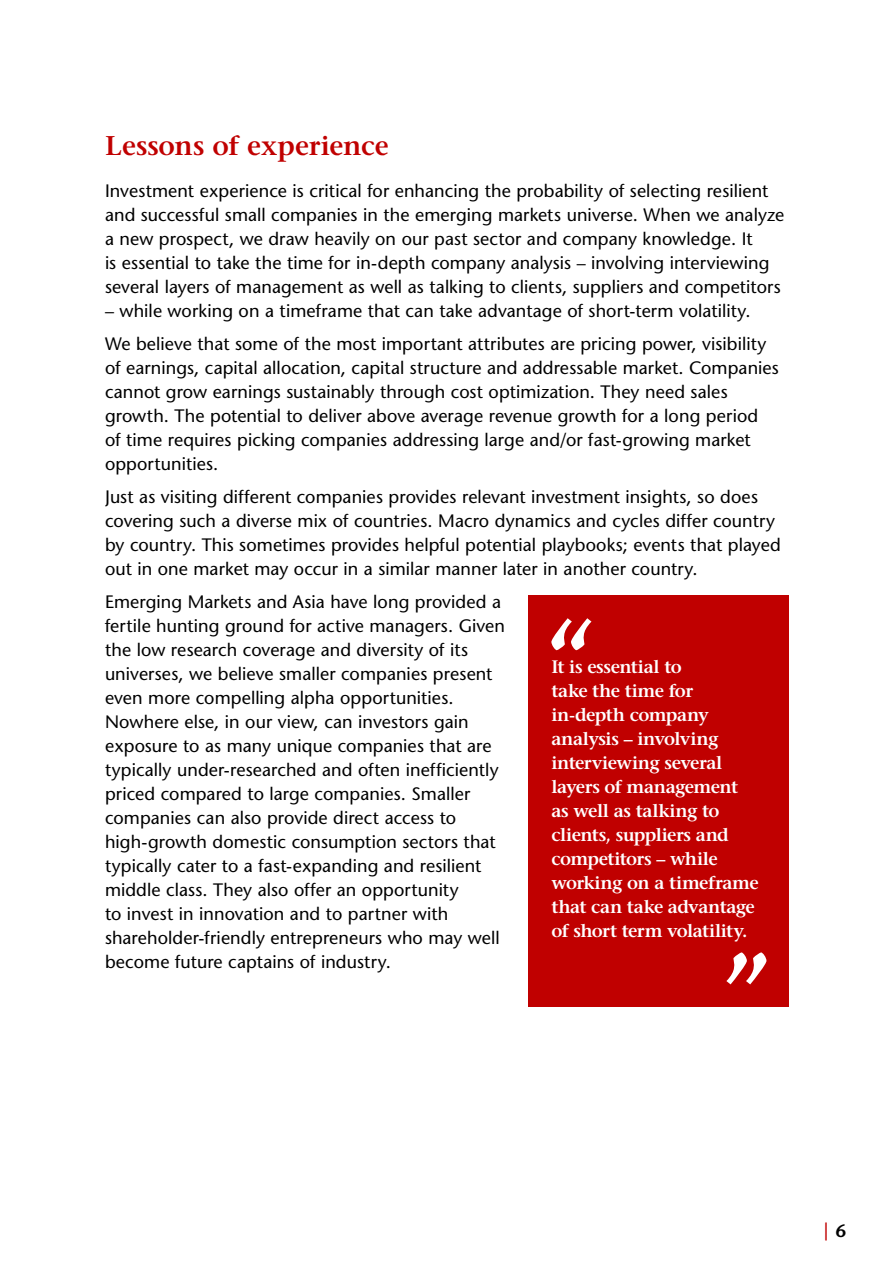
<style>
.page{position:relative;width:894px;height:1263px;background:#fff}
.page>*{position:absolute;margin:0;border:0;box-sizing:border-box;transform-origin:0 0}
._00_Header{font:600 27px "Stone Serif Std";letter-spacing:-.01em;color:#c00000}
._00_Body_Copy{font:500 18px/24px "Stone Sans Std";letter-spacing:.005em;color:#000}
._00_Quote{font:600 18px/24px "Stone Serif Std";letter-spacing:-.025em;color:#fff}
.t1{font:600 18px "Stone Sans Std";color:#c00000}
.s1{color:#000}
</style>
<div class="page">
<div style="left:529px;top:596px;width:260px;height:411px;background:#c00000"></div>
<svg style="left:551px;top:618px;width:40px;height:32px"></svg>
<svg style="left:726px;top:952px;width:40px;height:32px"></svg>
<p class="_00_Header" style="left:105px;top:130px;width:285px">Lessons of experience</p>
<p class="_00_Body_Copy" style="left:105px;top:179px;width:681px">Investment experience is critical for enhancing the probability of selecting resilient and successful small companies in the emerging markets universe. When we analyze a new prospect, we draw heavily on our past sector and company knowledge. It<br>is essential to take the time for in-depth company analysis – involving interviewing several layers of management as well as talking to clients, suppliers and competitors</p>
<p class="_00_Body_Copy" style="left:105px;top:299px;width:647px">– while working on a timeframe that can take advantage of short-term volatility.</p>
<p class="_00_Body_Copy" style="left:105px;top:332px;width:675px">We believe that some of the most important attributes are pricing power, visibility of earnings, capital allocation, capital structure and addressable market. Companies cannot grow earnings sustainably through cost optimization. They need sales growth. The potential to deliver above average revenue growth for a long period<br>of time requires picking companies addressing large and/or fast-growing market opportunities.</p>
<p class="_00_Body_Copy" style="left:105px;top:485px;width:677px">Just as visiting different companies provides relevant investment insights, so does covering such a diverse mix of countries. Macro dynamics and cycles differ country by country. This sometimes provides helpful potential playbooks; events that played out in one market may occur in a similar manner later in another country.</p>
<p class="_00_Body_Copy" style="left:105px;top:590px;width:402px">Emerging Markets and Asia have long provided a fertile hunting ground for active managers. Given the low research coverage and diversity of its universes, we believe smaller companies present even more compelling alpha opportunities.<br>Nowhere else, in our view, can investors gain exposure to as many unique companies that are typically under-researched and often inefficiently priced compared to large companies. Smaller companies can also provide direct access to high-growth domestic consumption sectors that typically cater to a fast-expanding and resilient middle class. They also offer an opportunity<br>to invest in innovation and to partner with shareholder-friendly entrepreneurs who may well become future captains of industry.</p>
<p class="_00_Quote" style="left:551px;top:655px;width:209px">It is essential to<br>take the time for in-depth company analysis – involving interviewing several layers of management as well as talking to clients, suppliers and competitors – while working on a timeframe that can take advantage of short term volatility.</p>
<p class="t1" style="left:824px;top:1219px;width:24px">| <span class="s1">6</span></p>
</div>
